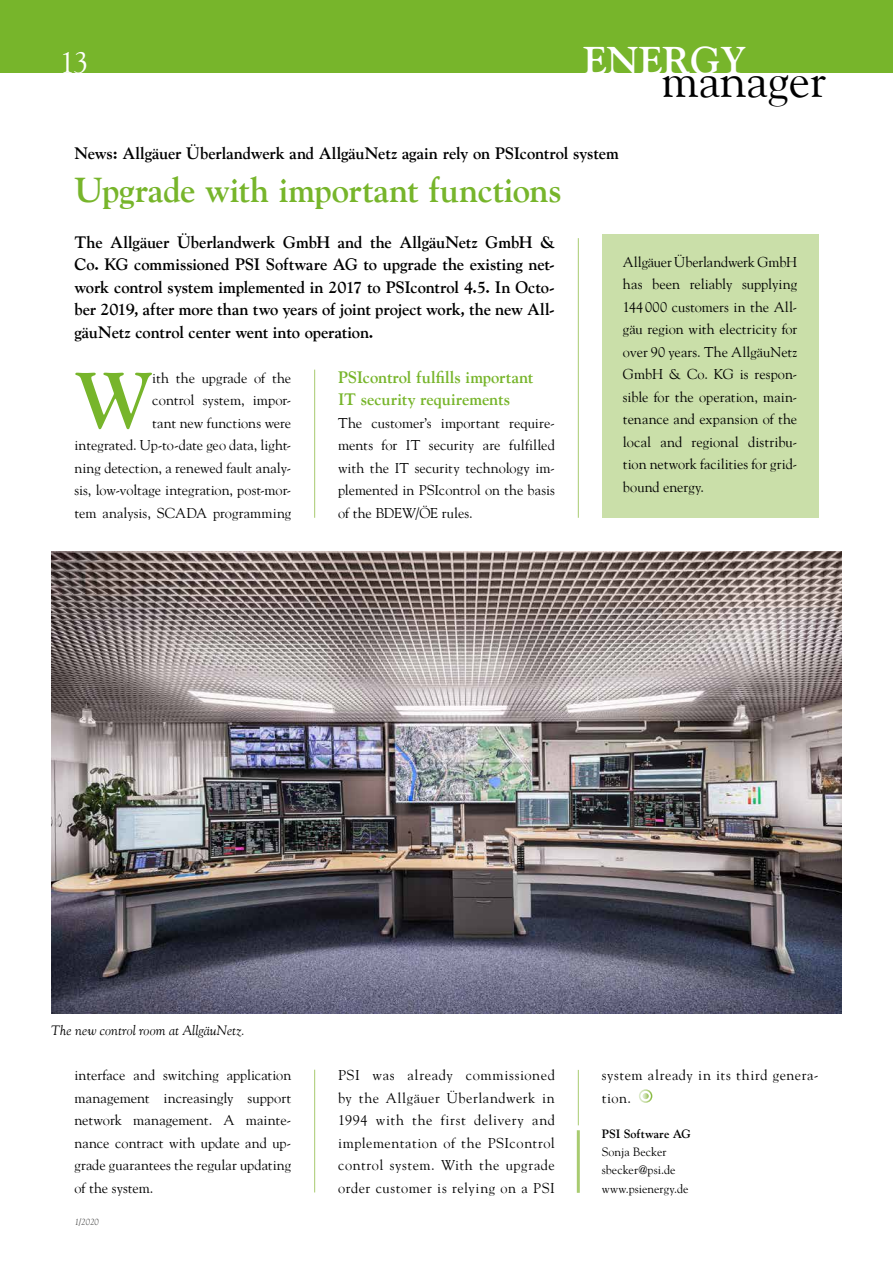
<style>
.page{position:relative;width:893px;height:1263px;background:#fff}
.page>*{position:absolute;margin:0;border:0;box-sizing:border-box;transform-origin:0 0}
.t1{font:700 77.85px "Goudy";color:#77b52b}
.t2{font:47.85px "Goudy";color:#000}
.t3{font:700 38.55px "Goudy";color:#fff}
.t4{font:700 34.5px "Goudy";letter-spacing:-.005em;color:#77b52b}
.t5{font:30px "Goudy";color:#fff}
.t6{font:700 16.5px/22.5px "Goudy";letter-spacing:-.01em;color:#000;text-align:justify}
.t7{font:700 16.5px/22.5px "Goudy";letter-spacing:-.005em;color:#77b52b}
.t8{font:14.25px/22.5px "Goudy";letter-spacing:.005em;color:#000;text-align:justify}
.t9{font:14.25px/22.5px "Goudy";letter-spacing:.04em;color:#000}
.t10{font:italic 13.5px "Goudy";letter-spacing:.01em;color:#000}
.t11{font:12px/18px "Goudy";letter-spacing:.005em;color:#000}
.t12{font:700 12px "Goudy";letter-spacing:.005em;color:#000}
.t13{font:italic 9px "Goudy";color:#565655}
</style>
<div class="page">
<div style="left:0;top:0;width:893px;height:72px;background:#77b52b"></div>
<hr style="left:314px;top:370px;width:1px;height:148px;background:#a8cb70">
<hr style="left:578px;top:238px;width:1px;height:280px;background:#a8cb70">
<hr style="left:577px;top:1130px;width:3px;height:63px;background:#a8cb70">
<img style="left:51px;top:552px;width:791px;height:461px">
<div style="left:639px;top:1089px;width:13px;height:14px;border:2px solid #fff;border-radius:50%"></div>
<svg style="left:643px;top:1093px;width:6px;height:6px"></svg>
<hr style="left:314px;top:1070px;width:1px;height:122px;background:#a8cb70">
<hr style="left:578px;top:1070px;width:1px;height:55px;background:#a8cb70">
<div style="left:602px;top:234px;width:217px;height:284px;background:#cadfa9"></div>
<h3 class="t5" style="left:60px;top:44px;width:30px">13</h3>
<h3 class="t3" style="left:583px;top:37px;width:164px">ENERGY</h3>
<h2 class="t2" style="left:661px;top:51px;width:166px">manager</h2>
<p class="t6" style="left:74px;top:141px;width:546px">News: Allgäuer Überlandwerk and AllgäuNetz again rely on PSIcontrol system</p>
<h3 class="t4" style="left:74px;top:169px;width:489px">Upgrade with important functions</h3>
<p class="t6" style="left:75px;top:230px;width:482px">The Allgäuer Überlandwerk GmbH and the AllgäuNetz GmbH &amp; Co. KG commissioned PSI Software AG to upgrade the existing net&shy;work control system implemented in 2017 to PSIcontrol 4.5. In Octo&shy;ber 2019, after more than two years of joint project work, the new All&shy;gäuNetz control center went into operation.</p>
<p class="t8" style="left:74px;top:366px;width:218px;text-align:right">ith the upgrade of the<br>control system, impor-<br>tant new functions were<br>integrated. Up-to-date geo data, light&shy;ning detection, a renewed fault analy&shy;sis, low-voltage integration, post-mor&shy;tem analysis, SCADA programming</p>
<h1 class="t1" style="left:74px;top:353px;width:79px">W</h1>
<p class="t7" style="left:338px;top:365px;width:197px">PSIcontrol fulfills important<br>IT security requirements</p>
<p class="t8" style="left:338px;top:411px;width:218px">The customer’s important require&shy;ments for IT security are fulfilled with the IT security technology im&shy;plemented in PSIcontrol on the basis of the BDEW/ÖE rules.</p>
<p class="t8" style="left:623px;top:250px;width:176px">Allgäuer Überlandwerk GmbH has been reliably supplying 144000 customers in the All&shy;gäu region with electricity for over 90 years. The AllgäuNetz GmbH &amp; Co. KG is respon&shy;sible for the operation, main&shy;tenance and expansion of the local and regional distribu&shy;tion network facilities for grid&shy;bound energy.</p>
<p class="t10" style="left:51px;top:1022px;width:195px">The new control room at AllgäuNetz.</p>
<p class="t8" style="left:74px;top:1064px;width:218px">interface and switching application management increasingly support network management. A mainte&shy;nance contract with update and up&shy;grade guarantees the regular updating of the system.</p>
<p class="t13" style="left:75px;top:1217px;width:26px">1/2020</p>
<p class="t8" style="left:338px;top:1064px;width:218px">PSI was already commissioned by the Allgäuer Überlandwerk in 1994 with the first delivery and implementation of the PSIcontrol control system. With the upgrade order customer is relying on a PSI</p>
<p class="t9" style="left:602px;top:1064px;width:218px">system already in its third genera&shy;tion.</p>
<p class="t12" style="left:602px;top:1127px;width:91px">PSI Software AG</p>
<p class="t11" style="left:602px;top:1143px;width:88px">Sonja Becker sbecker@psi.de www.psienergy.de</p>
</div>
